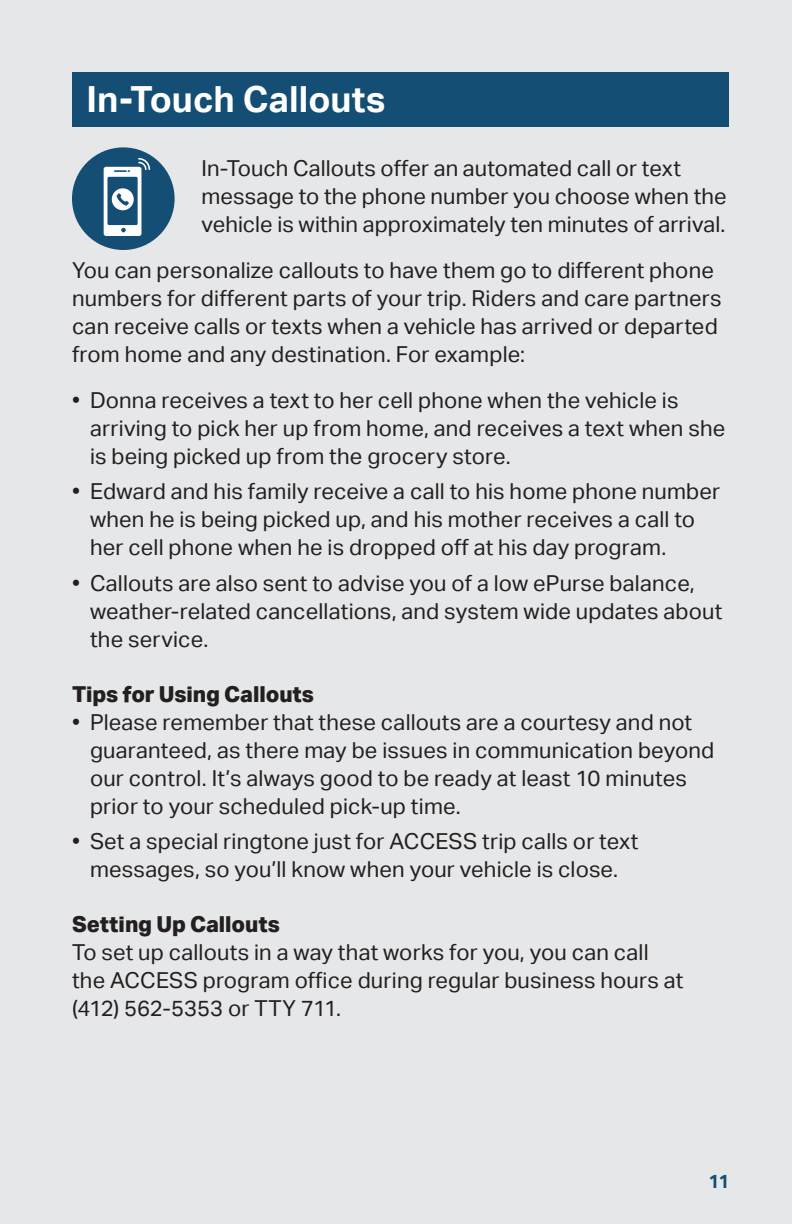
<style>
.page{position:relative;width:792px;height:1224px;background:#e6e7e9}
.page>*{position:absolute;margin:0;border:0;box-sizing:border-box;transform-origin:0 0}
.t1{font:700 36px "Aktiv Grotesk";color:#fff}
.Body{font:22px/28px "Aktiv Grotesk";letter-spacing:.005em;color:#231f20}
.t2{font:800 22px "Aktiv Grotesk";color:#231f20}
.t3{font:700 19px "Aktiv Grotesk";color:#144e74}
</style>
<div class="page">
<div style="left:72px;top:72px;width:657px;height:55px;background:#144e74"></div>
<div style="left:72px;top:147px;width:103px;height:103px;background:#144e74;border-radius:50%"></div>
<svg style="left:104px;top:158px;width:46px;height:78px"></svg>
<h2 class="t1" style="left:86px;top:79px;width:300px">In-Touch Callouts</h2>
<p class="Body" style="left:202px;top:155px;width:527px">In-Touch Callouts offer an automated call or text message to the phone number you choose when the vehicle is within approximately ten minutes of arrival.</p>
<p class="Body" style="left:72px;top:257px;width:651px">You can personalize callouts to have them go to different phone numbers for different parts of your trip. Riders and care partners can receive calls or texts when a vehicle has arrived or departed from home and any destination. For example:</p>
<p class="Body" style="left:90px;top:387px;width:637px;text-indent:-18px">• Donna receives a text to her cell phone when the vehicle is arriving to pick her up from home, and receives a text when she is being picked up from the grocery store.</p>
<p class="Body" style="left:90px;top:478px;width:632px;text-indent:-18px">• Edward and his family receive a call to his home phone number when he is being picked up, and his mother receives a call to her cell phone when he is dropped off at his day program.</p>
<p class="Body" style="left:90px;top:569px;width:634px;text-indent:-18px">• Callouts are also sent to advise you of a low ePurse balance, weather-related cancellations, and system wide updates about the service.</p>
<h3 class="t2" style="left:72px;top:681px;width:244px">Tips for Using Callouts</h3>
<p class="Body" style="left:90px;top:708px;width:626px;text-indent:-18px">• Please remember that these callouts are a courtesy and not guaranteed, as there may be issues in communication beyond our control. It’s always good to be ready at least 10 minutes prior to your scheduled pick-up time.</p>
<p class="Body" style="left:72px;top:827px;width:568px;text-align:center">• Set a special ringtone just for ACCESS trip calls or text messages, so you’ll know when your vehicle is close.</p>
<h3 class="t2" style="left:72px;top:911px;width:209px">Setting Up Callouts</h3>
<p class="Body" style="left:72px;top:938px;width:613px">To set up callouts in a way that works for you, you can call the ACCESS program office during regular business hours at (412) 562-5353 or TTY 711.</p>
<p class="t3" style="left:708px;top:1170px;width:23px">11</p>
</div>
